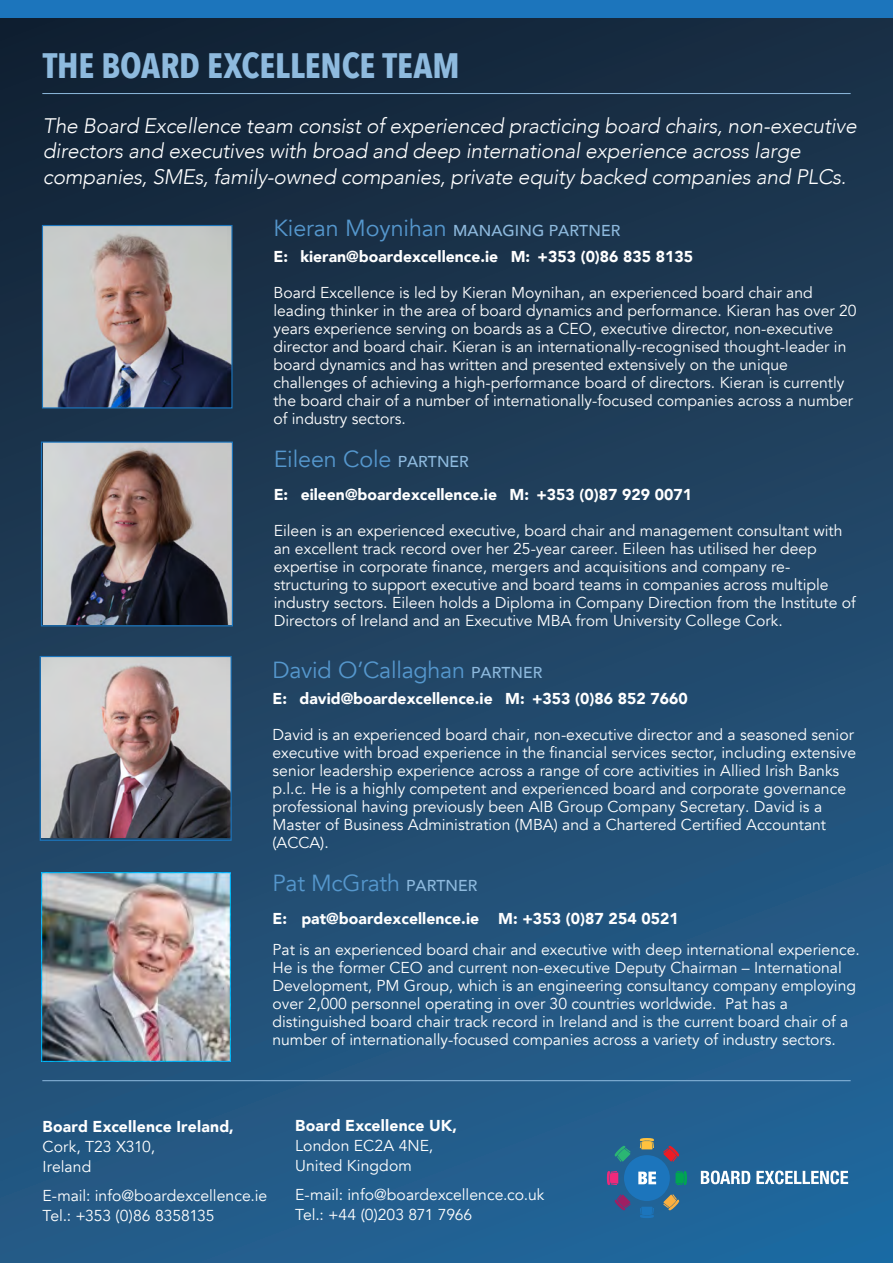
<style>
.page{position:relative;width:893px;height:1263px;background:#fff}
.page>*{position:absolute;margin:0;border:0;box-sizing:border-box;transform-origin:0 0}
.t1{font:700 35.25px "Avenir Next Condensed";letter-spacing:-.005em;color:#8ebade}
.t2{font:23.25px "Avenir";letter-spacing:-.01em;color:#5597cd}
.t3{font:italic 300 21px/25.2px "Avenir";letter-spacing:-.01em;color:#fff}
.t4{font:15.75px/18px "Avenir";color:#fff}
.t5{font:900 15.75px/25.7px "Avenir";color:#fff}
.s1{font-weight:400;font-size:23.25px;color:#5597cd}
.s2{font-weight:500;color:#8ebade}
.s3{font-weight:500;font-size:15.75px;color:#8ebade}
</style>
<div class="page">
<div style="left:0;top:0;width:893px;height:1263px;background:linear-gradient(to bottom,#182638,#266494)"></div>
<div style="left:0;top:0;width:893px;height:17px;background:#1c75bc"></div>
<hr style="left:42px;top:1080px;width:809px;height:1px;background:#8ebade">
<hr style="left:42px;top:93px;width:809px;height:1px;background:#8ebade">
<img style="left:44px;top:227px;width:187px;height:179px">
<div style="left:42px;top:225px;width:191px;height:183px;border:1px solid #1c75bc"></div>
<img style="left:43px;top:443px;width:188px;height:181px">
<div style="left:41px;top:441px;width:192px;height:185px;border:1px solid #1c75bc"></div>
<img style="left:42px;top:658px;width:188px;height:179px">
<div style="left:40px;top:656px;width:192px;height:185px;border:1px solid #1c75bc"></div>
<svg style="left:701px;top:1170px;width:49px;height:14px"></svg>
<svg style="left:756px;top:1170px;width:92px;height:14px"></svg>
<svg style="left:640px;top:1138px;width:14px;height:11px"></svg>
<svg style="left:663px;top:1145px;width:16px;height:17px"></svg>
<svg style="left:676px;top:1171px;width:11px;height:14px"></svg>
<svg style="left:663px;top:1194px;width:16px;height:16px"></svg>
<svg style="left:640px;top:1207px;width:14px;height:11px"></svg>
<svg style="left:614px;top:1194px;width:17px;height:16px"></svg>
<svg style="left:607px;top:1171px;width:11px;height:14px"></svg>
<svg style="left:614px;top:1145px;width:17px;height:17px"></svg>
<div style="left:624px;top:1155px;width:46px;height:46px;background:#1c75bc;border-radius:50%"></div>
<svg style="left:638px;top:1171px;width:18px;height:13px"></svg>
<img style="left:42px;top:872px;width:189px;height:189px">
<p class="t1" style="left:43px;top:44px;width:419px">THE BOARD EXCELLENCE TEAM</p>
<p class="t3" style="left:43px;top:113px;width:815px">The Board Excellence team consist of experienced practicing board chairs, non-executive directors and executives with broad and deep international experience across large companies, SMEs, family-owned companies, private equity backed companies and PLCs.</p>
<p class="t5" style="left:273px;top:217px;width:421px"><span class="s1">Kieran Moynihan</span> <span class="s2">MANAGING PARTNER<br></span>E: kieran@boardexcellence.ie M: +353 (0)86 835 8135</p>
<p class="t4" style="left:273px;top:284px;width:585px">Board Excellence is led by Kieran Moynihan, an experienced board chair and leading thinker in the area of board dynamics and performance. Kieran has over 20 years experience serving on boards as a CEO, executive director, non-executive director and board chair. Kieran is an internationally-recognised thought-leader in board dynamics and has written and presented extensively on the unique challenges of achieving a high-performance board of directors. Kieran is currently the board chair of a number of internationally-focused companies across a number of industry sectors.</p>
<h2 class="t2" style="left:274px;top:445px;width:197px">Eileen Cole <span class="s3">PARTNER</span></h2>
<p class="t5" style="left:274px;top:481px;width:420px">E: eileen@boardexcellence.ie M: +353 (0)87 929 0071</p>
<p class="t4" style="left:274px;top:522px;width:584px">Eileen is an experienced executive, board chair and management consultant with an excellent track record over her 25-year career. Eileen has utilised her deep expertise in corporate finance, mergers and acquisitions and company re&shy;structuring to support executive and board teams in companies across multiple industry sectors. Eileen holds a Diploma in Company Direction from the Institute of Directors of Ireland and an Executive MBA from University College Cork.</p>
<h2 class="t2" style="left:273px;top:656px;width:271px">David O’Callaghan <span class="s3">PARTNER</span></h2>
<p class="t5" style="left:273px;top:685px;width:417px">E: david@boardexcellence.ie M: +353 (0)86 852 7660</p>
<p class="t4" style="left:273px;top:726px;width:585px">David is an experienced board chair, non-executive director and a seasoned senior executive with broad experience in the financial services sector, including extensive senior leadership experience across a range of core activities in Allied Irish Banks p.l.c. He is a highly competent and experienced board and corporate governance professional having previously been AIB Group Company Secretary. David is a Master of Business Administration (MBA) and a Chartered Certified Accountant (ACCA).</p>
<h2 class="t2" style="left:273px;top:869px;width:206px">Pat McGrath <span class="s3">PARTNER</span></h2>
<p class="t5" style="left:273px;top:905px;width:408px">E: pat@boardexcellence.ie M: +353 (0)87 254 0521</p>
<p class="t4" style="left:273px;top:941px;width:589px">Pat is an experienced board chair and executive with deep international experience.<br>He is the former CEO and current non-executive Deputy Chairman – International Development, PM Group, which is an engineering consultancy company employing over 2,000 personnel operating in over 30 countries worldwide. Pat has a distinguished board chair track record in Ireland and is the current board chair of a number of internationally-focused companies across a variety of industry sectors.</p>
<p class="t5" style="left:43px;top:1113px;width:193px">Board Excellence Ireland,</p>
<p class="t4" style="left:43px;top:1137px;width:114px;line-height:20.2px">Cork, T23 X310,<br>Ireland</p>
<p class="t4" style="left:43px;top:1187px;width:226px">E-mail: info@boardexcellence.ie</p>
<p class="t4" style="left:43px;top:1207px;width:173px">Tel.: +353 (0)86 8358135</p>
<p class="t5" style="left:295px;top:1112px;width:163px">Board Excellence UK,</p>
<p class="t4" style="left:295px;top:1136px;width:139px;line-height:20.2px">London EC2A 4NE,<br>United Kingdom</p>
<p class="t4" style="left:295px;top:1186px;width:251px">E-mail: info@boardexcellence.co.uk</p>
<p class="t4" style="left:295px;top:1206px;width:179px">Tel.: +44 (0)203 871 7966</p>
</div>
